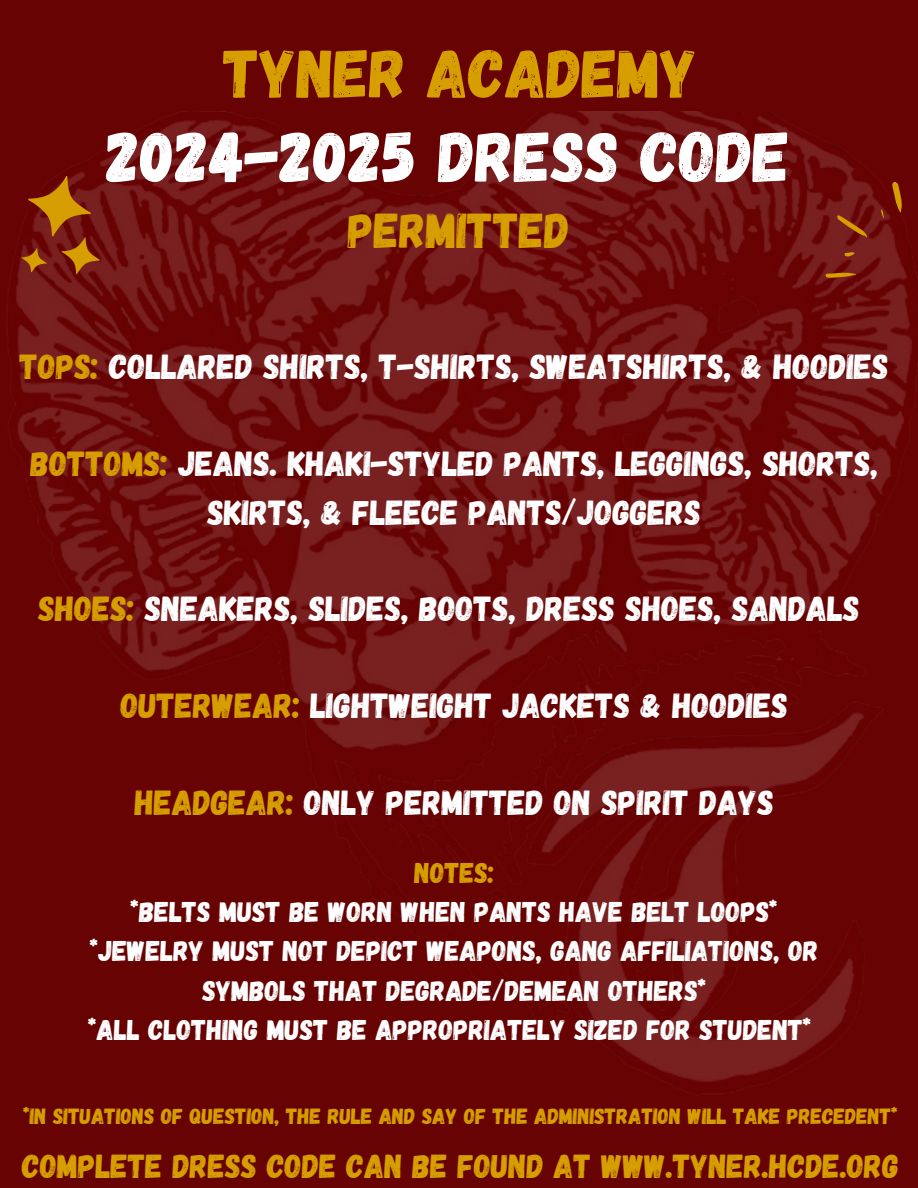
<style>
.page{position:relative;width:918px;height:1188px;background:#680304}
.page>*{position:absolute;margin:0;border:0;box-sizing:border-box;transform-origin:0 0}
.t1{font:71.25px "Gagalin";color:#fff}
.t2{font:68.4px "Gagalin";color:#d69e00}
.t3{font:48.9px "Gagalin";color:#d69e00}
.t4{font:34.8px/48.3px "Gagalin";color:#fff;text-align:center}
.t5{font:33.3px "Gagalin";color:#d69e00}
.t6{font:28.5px/39.3px "Gagalin";color:#fff;text-align:center}
.t7{font:28.5px "Gagalin";color:#d69e00}
.t8{font:21.9px "Gagalin";color:#d69e00}
.s1{color:#d69e00}
</style>
<div class="page">
<img style="left:10px;top:111px;width:903px;height:982px">
<svg style="left:10px;top:168px;width:109px;height:121px"></svg>
<svg style="left:835px;top:214px;width:34px;height:25px"></svg>
<svg style="left:825px;top:248px;width:31px;height:42px"></svg>
<svg style="left:878px;top:181px;width:35px;height:38px"></svg>
<h2 class="t2" style="left:224px;top:29px;width:475px">TYNER ACADEMY</h2>
<h2 class="t1" style="left:107px;top:110px;width:685px">2024-2025 DRESS CODE</h2>
<h3 class="t3" style="left:348px;top:198px;width:223px">PERMITTED</h3>
<p class="t4" style="left:20px;top:341px;width:871px"><span class="s1">TOPS:</span> COLLARED SHIRTS, T-SHIRTS, SWEATSHIRTS, &amp; HOODIES</p>
<p class="t4" style="left:31px;top:438px;width:849px"><span class="s1">BOTTOMS:</span> JEANS. KHAKI-STYLED PANTS, LEGGINGS, SHORTS,<br>SKIRTS, &amp; FLEECE PANTS/JOGGERS</p>
<p class="t4" style="left:38px;top:583px;width:823px"><span class="s1">SHOES:</span> SNEAKERS, SLIDES, BOOTS, DRESS SHOES, SANDALS</p>
<p class="t4" style="left:121px;top:680px;width:669px"><span class="s1">OUTERWEAR:</span> LIGHTWEIGHT JACKETS &amp; HOODIES</p>
<p class="t4" style="left:135px;top:777px;width:641px"><span class="s1">HEADGEAR:</span> ONLY PERMITTED ON SPIRIT DAYS</p>
<p class="t7" style="left:414px;top:854px;width:81px">NOTES:</p>
<p class="t6" style="left:89px;top:891px;width:732px">*BELTS MUST BE WORN WHEN PANTS HAVE BELT LOOPS* *JEWELRY MUST NOT DEPICT WEAPONS, GANG AFFILIATIONS, OR SYMBOLS THAT DEGRADE/DEMEAN OTHERS*<br>*ALL CLOTHING MUST BE APPROPRIATELY SIZED FOR STUDENT*</p>
<p class="t8" style="left:23px;top:1102px;width:876px">*IN SITUATIONS OF QUESTION, THE RULE AND SAY OF THE ADMINISTRATION WILL TAKE PRECEDENT*</p>
<p class="t5" style="left:22px;top:1144px;width:878px">COMPLETE DRESS CODE CAN BE FOUND AT WWW.TYNER.HCDE.ORG</p>
</div>
